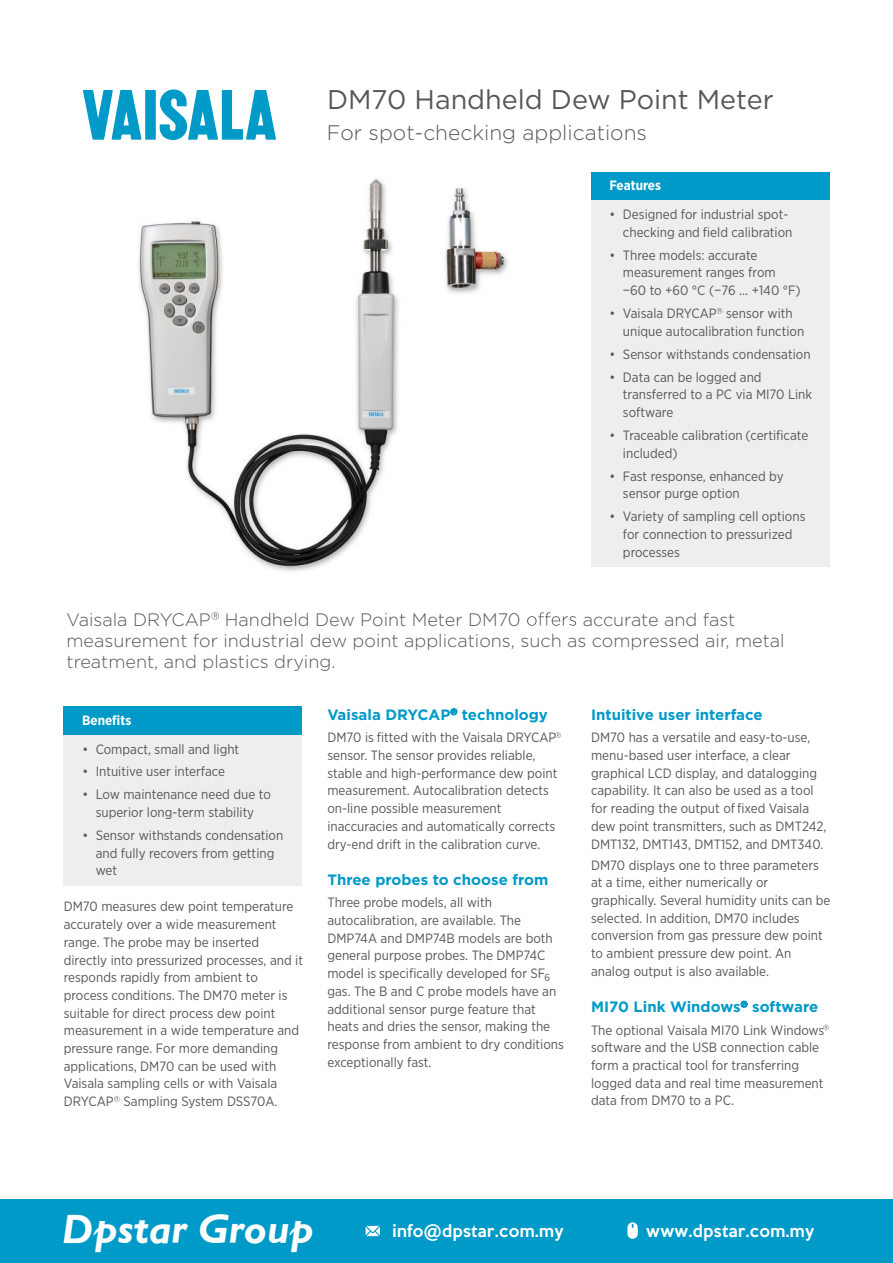
<style>
.page{position:relative;width:893px;height:1263px;background:#fff}
.page>*{position:absolute;margin:0;border:0;box-sizing:border-box;transform-origin:0 0}
.t1{font:italic 700 41.4px "Gill Sans";color:#fff}
.t2{font:27px "Gotham";color:#575756}
.t3{font:300 21px "Gotham";color:#575756}
.t4{font:300 18px/21px "Gotham";color:#575756}
.t5{font:500 15.45px "Keep Calm";letter-spacing:.025em;color:#fff}
.t6{font:700 15px "Gotham";color:#009ac8}
.t7{font:13.5px/17.7px "Gotham Narrow";color:#575756}
.t8{font:700 13.5px "Gotham Narrow";color:#fff}
</style>
<div class="page">
<svg style="left:83px;top:90px;width:59px;height:50px"></svg>
<div style="left:145px;top:90px;width:11px;height:50px;background:#009ac8"></div>
<svg style="left:160px;top:89px;width:116px;height:51px"></svg>
<img style="left:139px;top:179px;width:369px;height:393px">
<div style="left:591px;top:172px;width:238px;height:29px;background:#009ac8"></div>
<div style="left:591px;top:201px;width:238px;height:366px;background:#eeeeef"></div>
<svg style="left:717px;top:308px;width:5px;height:6px"></svg>
<svg style="left:212px;top:612px;width:7px;height:8px"></svg>
<svg style="left:527px;top:612px;width:49px;height:14px"></svg>
<div style="left:64px;top:706px;width:238px;height:29px;background:#009ac8"></div>
<div style="left:64px;top:735px;width:238px;height:151px;background:#eeeeef"></div>
<svg style="left:114px;top:1096px;width:6px;height:6px"></svg>
<svg style="left:451px;top:708px;width:6px;height:7px"></svg>
<svg style="left:555px;top:732px;width:6px;height:6px"></svg>
<svg style="left:741px;top:1001px;width:6px;height:6px"></svg>
<svg style="left:823px;top:1025px;width:6px;height:5px"></svg>
<div style="left:0;top:1200px;width:893px;height:63px;background:#009ac8"></div>
<svg style="left:366px;top:1226px;width:14px;height:10px"></svg>
<svg style="left:627px;top:1222px;width:11px;height:17px"></svg>
<h2 class="t2" style="left:327px;top:82px;width:448px">DM70 Handheld Dew Point Meter</h2>
<h3 class="t3" style="left:327px;top:119px;width:322px">For spot-checking applications</h3>
<p class="t8" style="left:609px;top:177px;width:53px">Features</p>
<p class="t7" style="left:623px;top:205px;width:171px;text-indent:-13px">• Designed for industrial spot&shy;checking and field calibration</p>
<p class="t7" style="left:623px;top:246px;width:179px;text-indent:-13px">• Three models: accurate measurement ranges from −60 to +60 °C (−76 ... +140 °F)</p>
<p class="t7" style="left:623px;top:304px;width:183px;text-indent:-13px">• Vaisala DRYCAP sensor with unique autocalibration function</p>
<p class="t7" style="left:610px;top:345px;width:202px">• Sensor withstands condensation</p>
<p class="t7" style="left:623px;top:368px;width:191px;text-indent:-13px">• Data can be logged and transferred to a PC via MI70 Link software</p>
<p class="t7" style="left:623px;top:426px;width:187px;text-indent:-13px">• Traceable calibration (certificate included)</p>
<p class="t7" style="left:623px;top:467px;width:162px;text-indent:-13px">• Fast response, enhanced by sensor purge option</p>
<p class="t7" style="left:623px;top:507px;width:184px;text-indent:-13px">• Variety of sampling cell options for connection to pressurized processes</p>
<h3 class="t4" style="left:66px;top:608px;width:720px;text-indent:516px">accurate and fast measurement for industrial dew point applications, such as compressed air, metal treatment, and plastics drying.</h3>
<h3 class="t4" style="left:66px;top:608px;width:456px">Vaisala DRYCAP Handheld Dew Point Meter DM70</h3>
<p class="t8" style="left:82px;top:711px;width:51px">Benefits</p>
<p class="t7" style="left:82px;top:740px;width:158px">• Compact, small and light</p>
<p class="t7" style="left:82px;top:762px;width:144px">• Intuitive user interface</p>
<p class="t7" style="left:82px;top:785px;width:190px;text-align:center">• Low maintenance need due to superior long-term stability</p>
<p class="t7" style="left:96px;top:826px;width:189px;text-indent:-13px">• Sensor withstands condensation and fully recovers from getting wet</p>
<p class="t7" style="left:64px;top:897px;width:241px">DM70 measures dew point temperature accurately over a wide measurement range. The probe may be inserted directly into pressurized processes, and it responds rapidly from ambient to process conditions. The DM70 meter is suitable for direct process dew point measurement in a wide temperature and pressure range. For more demanding applications, DM70 can be used with Vaisala sampling cells or with Vaisala DRYCAP Sampling System DSS70A.</p>
<p class="t6" style="left:327px;top:706px;width:222px">Vaisala DRYCAP technology</p>
<p class="t7" style="left:327px;top:728px;width:231px">DM70 is fitted with the Vaisala DRYCAP sensor. The sensor provides reliable, stable and high-performance dew point measurement. Autocalibration detects on-line possible measurement inaccuracies and automatically corrects dry-end drift in the calibration curve.</p>
<p class="t6" style="left:327px;top:871px;width:222px">Three probes to choose from</p>
<p class="t7" style="left:327px;top:893px;width:238px">Three probe models, all with autocalibration, are available. The DMP74A and DMP74B models are both general purpose probes. The DMP74C model is specifically developed for SF<sub>6 </sub>gas. The B and C probe models have an additional sensor purge feature that heats and dries the sensor, making the response from ambient to dry conditions exceptionally fast.</p>
<p class="t6" style="left:591px;top:706px;width:173px">Intuitive user interface</p>
<p class="t7" style="left:591px;top:728px;width:237px">DM70 has a versatile and easy-to-use, menu-based user interface, a clear graphical LCD display, and datalogging capability. It can also be used as a tool for reading the output of fixed Vaisala dew point transmitters, such as DMT242, DMT132, DMT143, DMT152, and DMT340.</p>
<p class="t7" style="left:591px;top:856px;width:241px">DM70 displays one to three parameters at a time, either numerically or graphically. Several humidity units can be selected. In addition, DM70 includes conversion from gas pressure dew point to ambient pressure dew point. An analog output is also available.</p>
<p class="t6" style="left:591px;top:998px;width:229px">MI70 Link Windows software</p>
<p class="t7" style="left:591px;top:1021px;width:235px">The optional Vaisala MI70 Link Windows software and the USB connection cable form a practical tool for transferring logged data and real time measurement data from DM70 to a PC.</p>
<h1 class="t1" style="left:62px;top:1205px;width:254px">Dpstar Group</h1>
<p class="t5" style="left:392px;top:1217px;width:173px">info@dpstar.com.my</p>
<p class="t5" style="left:646px;top:1217px;width:170px">www.dpstar.com.my</p>
</div>
